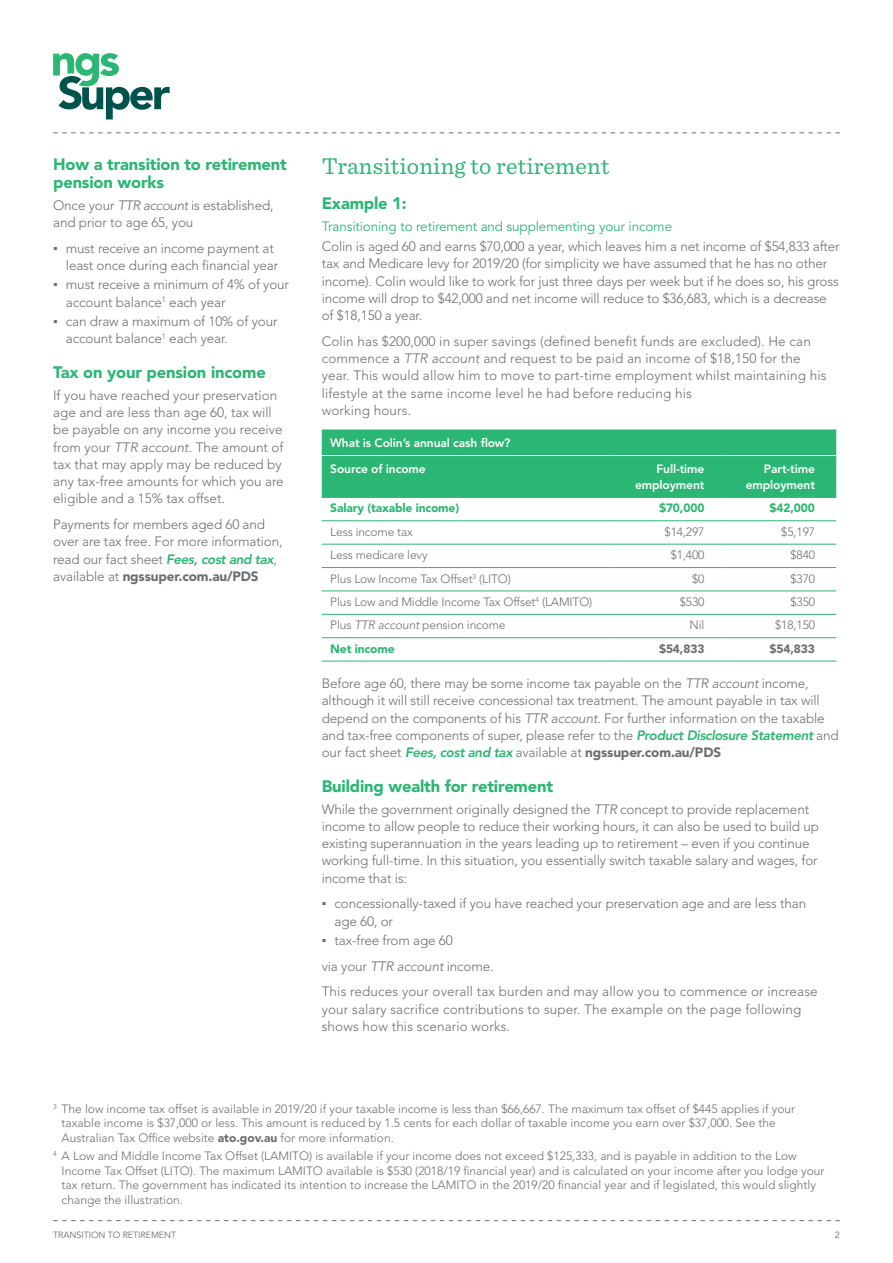
<style>
.page{position:relative;width:893px;height:1263px;background:#fff}
.page>*{position:absolute;margin:0;border:0;box-sizing:border-box;transform-origin:0 0}
.t1{font:24px "Sentinel";letter-spacing:.01em;color:#2bb673}
.t2{font:900 16.5px/18px "Avenir LT Std";letter-spacing:-.01em;color:#2bb673}
.t3{font:300 13.5px/17.2px "Avenir LT Std";letter-spacing:-.01em;color:#6d6e71}
.t4{font:300 13.5px/17.2px "Avenir LT Std";letter-spacing:.01em;color:#6d6e71}
.t5{font:13.5px "Avenir LT Std";letter-spacing:-.01em;color:#2bb673}
.t6{font:300 12px/14.4px "Avenir LT Std";color:#6d6e71}
.t7{font:800 12px/15.8px "Avenir LT Std";letter-spacing:-.01em;color:#fff;text-align:right}
.t8{font:900 12px "Avenir LT Std";letter-spacing:-.01em;color:#2bb673}
.t9{font:900 12px "Avenir LT Std";letter-spacing:-.01em;color:#6d6e71}
.t10{font:9px "Avenir LT Std";letter-spacing:-.01em;color:#6d6e71}
.s1{font-style:italic}
.s2{font-family:"Arial Narrow";font-weight:400}
.s3{font-weight:800;font-style:italic;color:#2bb673}
.s4{font-weight:900}
</style>
<div class="page">
<svg style="left:53px;top:1220px;width:787px;height:1px"></svg>
<svg style="left:53px;top:133px;width:787px;height:1px"></svg>
<svg style="left:53px;top:53px;width:117px;height:66px"></svg>
<div style="left:322px;top:429px;width:514px;height:68px;background:#2bb673"></div>
<hr style="left:322px;top:497px;width:293px;height:1px;background:#2bb673">
<hr style="left:615px;top:497px;width:111px;height:1px;background:#2bb673">
<hr style="left:726px;top:497px;width:110px;height:1px;background:#2bb673">
<hr style="left:322px;top:520px;width:293px;height:1px;background:#2bb673">
<hr style="left:615px;top:520px;width:111px;height:1px;background:#2bb673">
<hr style="left:726px;top:520px;width:110px;height:1px;background:#2bb673">
<hr style="left:322px;top:544px;width:293px;height:1px;background:#2bb673">
<hr style="left:322px;top:567px;width:293px;height:1px;background:#2bb673">
<hr style="left:322px;top:590px;width:293px;height:1px;background:#2bb673">
<hr style="left:322px;top:614px;width:293px;height:1px;background:#2bb673">
<hr style="left:615px;top:544px;width:111px;height:1px;background:#2bb673">
<hr style="left:615px;top:567px;width:111px;height:1px;background:#2bb673">
<hr style="left:615px;top:590px;width:111px;height:1px;background:#2bb673">
<hr style="left:615px;top:614px;width:111px;height:1px;background:#2bb673">
<hr style="left:726px;top:544px;width:110px;height:1px;background:#2bb673">
<hr style="left:726px;top:567px;width:110px;height:1px;background:#2bb673">
<hr style="left:726px;top:590px;width:110px;height:1px;background:#2bb673">
<hr style="left:726px;top:614px;width:110px;height:1px;background:#2bb673">
<hr style="left:322px;top:637px;width:293px;height:1px;background:#2bb673">
<hr style="left:615px;top:637px;width:111px;height:1px;background:#2bb673">
<hr style="left:726px;top:637px;width:110px;height:1px;background:#2bb673">
<hr style="left:322px;top:661px;width:293px;height:1px;background:#2bb673">
<hr style="left:615px;top:661px;width:111px;height:1px;background:#2bb673">
<hr style="left:726px;top:661px;width:110px;height:1px;background:#2bb673">
<hr style="left:322px;top:455px;width:293px;height:1px;background:#fff">
<hr style="left:615px;top:455px;width:111px;height:1px;background:#fff">
<hr style="left:726px;top:455px;width:110px;height:1px;background:#fff">
<p class="t2" style="left:53px;top:155px;width:235px">How a transition to retirement pension works</p>
<p class="t3" style="left:53px;top:197px;width:222px">Once your <span class="s1">TTR account</span> is established, and prior to age 65, you</p>
<p class="t3" style="left:66px;top:240px;width:214px;text-indent:-13px"><span class="s2">▪</span> must receive an income payment at least once during each financial year</p>
<p class="t3" style="left:66px;top:276px;width:225px;text-indent:-13px"><span class="s2">▪</span> must receive a minimum of 4% of your account balance<sup>1</sup> each year</p>
<p class="t3" style="left:66px;top:313px;width:213px;text-indent:-13px"><span class="s2">▪</span> can draw a maximum of 10% of your account balance<sup>1</sup> each year.</p>
<p class="t2" style="left:53px;top:363px;width:214px">Tax on your pension income</p>
<p class="t3" style="left:53px;top:387px;width:232px">If you have reached your preservation age and are less than age 60, tax will be payable on any income you receive from your <span class="s1">TTR account</span>. The amount of tax that may apply may be reduced by any tax-free amounts for which you are eligible and a 15% tax offset.</p>
<p class="t3" style="left:53px;top:516px;width:231px">Payments for members aged 60 and over are tax free. For more information, read our fact sheet <span class="s3">Fees, cost and tax</span>, available at <span class="s4">ngssuper.com.au/PDS</span></p>
<h1 class="t1" style="left:322px;top:148px;width:289px">Transitioning to retirement</h1>
<p class="t2" style="left:322px;top:194px;width:86px">Example 1:</p>
<p class="t5" style="left:322px;top:218px;width:352px">Transitioning to retirement and supplementing your income</p>
<p class="t3" style="left:322px;top:238px;width:519px">Colin is aged 60 and earns $70,000 a year, which leaves him a net income of $54,833 after tax and Medicare levy for 2019/20 (for simplicity we have assumed that he has no other income). Colin would like to work for just three days per week but if he does so, his gross income will drop to $42,000 and net income will reduce to $36,683, which is a decrease of $18,150 a year.</p>
<p class="t4" style="left:322px;top:333px;width:506px">Colin has $200,000 in super savings (defined benefit funds are excluded). He can commence a <span class="s1">TTR account</span> and request to be paid an income of $18,150 for the year. This would allow him to move to part-time employment whilst maintaining his lifestyle at the same income level he had before reducing his<br>working hours.</p>
<p class="t7" style="left:330px;top:430px;width:182px;line-height:26.1px;text-align:left">What is Colin’s annual cash flow?<br>Source of income</p>
<p class="t7" style="left:635px;top:461px;width:71px">Full-time employment</p>
<p class="t7" style="left:746px;top:461px;width:71px">Part-time employment</p>
<p class="t8" style="left:330px;top:501px;width:130px">Salary (taxable income)</p>
<p class="t8" style="left:659px;top:501px;width:47px">$70,000</p>
<p class="t8" style="left:770px;top:501px;width:47px">$42,000</p>
<p class="t6" style="left:330px;top:524px;width:84px">Less income tax</p>
<p class="t6" style="left:665px;top:524px;width:41px">$14,297</p>
<p class="t6" style="left:781px;top:524px;width:35px">$5,197</p>
<p class="t6" style="left:330px;top:548px;width:99px">Less medicare levy</p>
<p class="t6" style="left:671px;top:548px;width:35px">$1,400</p>
<p class="t6" style="left:790px;top:548px;width:26px">$840</p>
<p class="t6" style="left:330px;top:571px;width:182px">Plus Low Income Tax Offset<sup>3</sup> (LITO)</p>
<p class="t6" style="left:692px;top:571px;width:14px">$0</p>
<p class="t6" style="left:790px;top:571px;width:26px">$370</p>
<p class="t6" style="left:330px;top:595px;width:264px">Plus Low and Middle Income Tax Offset<sup>4</sup> (LAMITO)</p>
<p class="t6" style="left:680px;top:595px;width:26px">$530</p>
<p class="t6" style="left:790px;top:595px;width:26px">$350</p>
<p class="t6" style="left:330px;top:618px;width:177px">Plus <span class="s1">TTR account</span> pension income</p>
<p class="t6" style="left:690px;top:618px;width:16px">Nil</p>
<p class="t6" style="left:775px;top:618px;width:41px">$18,150</p>
<p class="t8" style="left:330px;top:641px;width:66px">Net income</p>
<p class="t9" style="left:659px;top:641px;width:47px">$54,833</p>
<p class="t9" style="left:770px;top:641px;width:47px">$54,833</p>
<p class="t3" style="left:322px;top:675px;width:518px">Before age 60, there may be some income tax payable on the <span class="s1">TTR account</span> income, although it will still receive concessional tax treatment. The amount payable in tax will depend on the components of his <span class="s1">TTR account</span>. For further information on the taxable and tax-free components of super, please refer to the <span class="s3">Product Disclosure Statement</span> and our fact sheet <span class="s3">Fees, cost and tax</span> available at <span class="s4">ngssuper.com.au/PDS</span></p>
<p class="t2" style="left:322px;top:777px;width:233px">Building wealth for retirement</p>
<p class="t3" style="left:322px;top:800px;width:499px">While the government originally designed the <span class="s1">TTR</span> concept to provide replacement income to allow people to reduce their working hours, it can also be used to build up existing superannuation in the years leading up to retirement – even if you continue working full-time. In this situation, you essentially switch taxable salary and wages, for income that is:</p>
<p class="t3" style="left:334px;top:895px;width:473px;text-indent:-13px"><span class="s2">▪</span> concessionally-taxed if you have reached your preservation age and are less than age 60, or</p>
<p class="t4" style="left:322px;top:927px;width:497px;line-height:25.8px"><span class="s2">▪</span> tax-free from age 60<br>via your <span class="s1">TTR account</span> income.<br>This reduces your overall tax burden and may allow you to commence or increase</p>
<p class="t4" style="left:322px;top:1000px;width:481px">your salary sacrifice contributions to super. The example on the page following shows how this scenario works.</p>
<p class="t6" style="left:62px;top:1102px;width:735px;text-indent:-9px"><sup>3</sup> The low income tax offset is available in 2019/20 if your taxable income is less than $66,667. The maximum tax offset of $445 applies if your taxable income is $37,000 or less. This amount is reduced by 1.5 cents for each dollar of taxable income you earn over $37,000. See the<br>Australian Tax Office website <span class="s4">ato.gov.au</span> for more information.</p>
<p class="t6" style="left:62px;top:1149px;width:764px;text-indent:-9px"><sup>4</sup> A Low and Middle Income Tax Offset (LAMITO) is available if your income does not exceed $125,333, and is payable in addition to the Low Income Tax Offset (LITO). The maximum LAMITO available is $530 (2018/19 financial year) and is calculated on your income after you lodge your tax return. The government has indicated its intention to increase the LAMITO in the 2019/20 financial year and if legislated, this would slightly change the illustration.</p>
<p class="t10" style="left:53px;top:1229px;width:125px">TRANSITION TO RETIREMENT</p>
<p class="t10" style="left:835px;top:1229px;width:7px">2</p>
</div>
